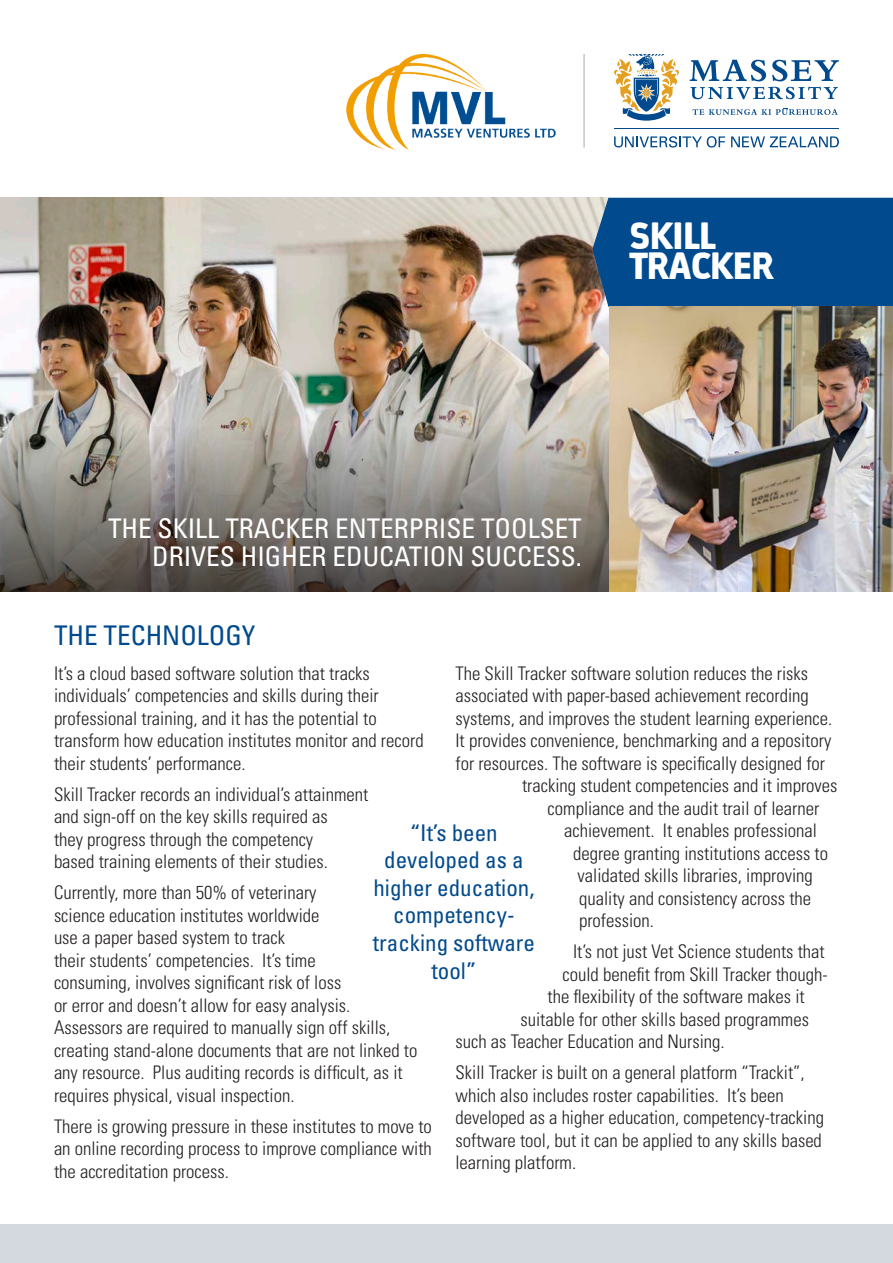
<style>
.page{position:relative;width:893px;height:1263px;background:#fff}
.page>*{position:absolute;margin:0;border:0;box-sizing:border-box;transform-origin:0 0}
.t1{font:700 34.8px "Absolut Pro";letter-spacing:-.005em;color:#fff}
.t2{font:condensed 27px/28.5px "Univers";color:#fff;text-align:right}
.t3{font:condensed 27px "Univers";color:#004a8d}
.t4{font:condensed 22.95px/27.6px "Univers";color:#004a8d;text-align:center}
.t5{font:300 condensed 18.75px/22.5px "Univers";color:#231f20}
</style>
<div class="page">
<img style="left:0;top:198px;width:609px;height:228px">
<svg style="left:0;top:426px;width:609px;height:166px;background:#837e79"></svg>
<div style="left:592px;top:198px;width:301px;height:109px;background:#004a8d"></div>
<svg style="left:614px;top:136px;width:111px;height:12px"></svg>
<svg style="left:731px;top:136px;width:108px;height:11px"></svg>
<hr style="left:614px;top:128px;width:225px;height:1px;background:#004a8d">
<svg style="left:614px;top:54px;width:65px;height:67px"></svg>
<svg style="left:690px;top:60px;width:76px;height:21px"></svg>
<svg style="left:772px;top:60px;width:67px;height:21px"></svg>
<svg style="left:690px;top:87px;width:148px;height:12px"></svg>
<svg style="left:692px;top:108px;width:146px;height:7px"></svg>
<img style="left:609px;top:307px;width:284px;height:285px">
<img style="left:346px;top:54px;width:210px;height:96px">
<hr style="left:584px;top:54px;width:1px;height:94px;background:#a8a9ad">
<div style="left:0;top:1225px;width:893px;height:38px;background:#d3d9de"></div>
<p class="t1" style="left:632px;top:222px;width:88px">SKILL</p>
<p class="t1" style="left:632px;top:252px;width:146px">TRACKER</p>
<p class="t2" style="left:108px;top:513px;width:475px">THE SKILL TRACKER ENTERPRISE TOOLSET<br>DRIVES HIGHER EDUCATION SUCCESS.</p>
<p class="t3" style="left:54px;top:619px;width:203px">THE TECHNOLOGY</p>
<p class="t5" style="left:455px;top:662px;width:354px">The Skill Tracker software solution reduces the risks</p>
<p class="t5" style="left:455px;top:684px;width:355px">associated with paper-based achievement recording</p>
<p class="t5" style="left:455px;top:707px;width:378px">systems, and improves the student learning experience.</p>
<p class="t5" style="left:455px;top:729px;width:377px">It provides convenience, benchmarking and a repository</p>
<p class="t5" style="left:455px;top:752px;width:371px">for resources. The software is specifically designed for</p>
<p class="t5" style="left:522px;top:774px;width:317px">tracking student competencies and it improves</p>
<p class="t5" style="left:548px;top:797px;width:273px">compliance and the audit trail of learner</p>
<p class="t5" style="left:564px;top:819px;width:254px">achievement. It enables professional</p>
<p class="t5" style="left:573px;top:842px;width:257px">degree granting institutions access to</p>
<p class="t5" style="left:578px;top:864px;width:237px">validated skills libraries, improving</p>
<p class="t5" style="left:579px;top:887px;width:234px">quality and consistency across the</p>
<p class="t5" style="left:579px;top:909px;width:76px">profession.</p>
<p class="t5" style="left:573px;top:940px;width:253px">It’s not just Vet Science students that</p>
<p class="t5" style="left:562px;top:963px;width:267px">could benefit from Skill Tracker though-</p>
<p class="t5" style="left:548px;top:985px;width:259px">the flexibility of the software makes it</p>
<p class="t5" style="left:520px;top:1008px;width:290px">suitable for other skills based programmes</p>
<p class="t5" style="left:455px;top:1030px;width:271px">such as Teacher Education and Nursing.</p>
<p class="t5" style="left:455px;top:1061px;width:370px">Skill Tracker is built on a general platform “Trackit”, which also includes roster capabilities. It’s been developed as a higher education, competency-tracking software tool, but it can be applied to any skills based learning platform.</p>
<p class="t5" style="left:54px;top:662px;width:371px">It’s a cloud based software solution that tracks individuals’ competencies and skills during their professional training, and it has the potential to transform how education institutes monitor and record their students’ performance.</p>
<p class="t5" style="left:54px;top:783px;width:316px">Skill Tracker records an individual’s attainment and sign-off on the key skills required as<br>they progress through the competency<br>based training elements of their studies.</p>
<p class="t5" style="left:54px;top:881px;width:365px">Currently, more than 50% of veterinary<br>science education institutes worldwide<br>use a paper based system to track<br>their students’ competencies. It’s time<br>consuming, involves significant risk of loss<br>or error and doesn’t allow for easy analysis.<br>Assessors are required to manually sign off skills, creating stand-alone documents that are not linked to any resource. Plus auditing records is difficult, as it requires physical, visual inspection.</p>
<p class="t5" style="left:54px;top:1115px;width:379px;text-align:justify">There is growing pressure in these institutes to move to an online recording process to improve compliance with the accreditation process.</p>
<p class="t4" style="left:373px;top:818px;width:164px">“It’s been developed as a higher education, competency&shy;tracking software tool”</p>
</div>
